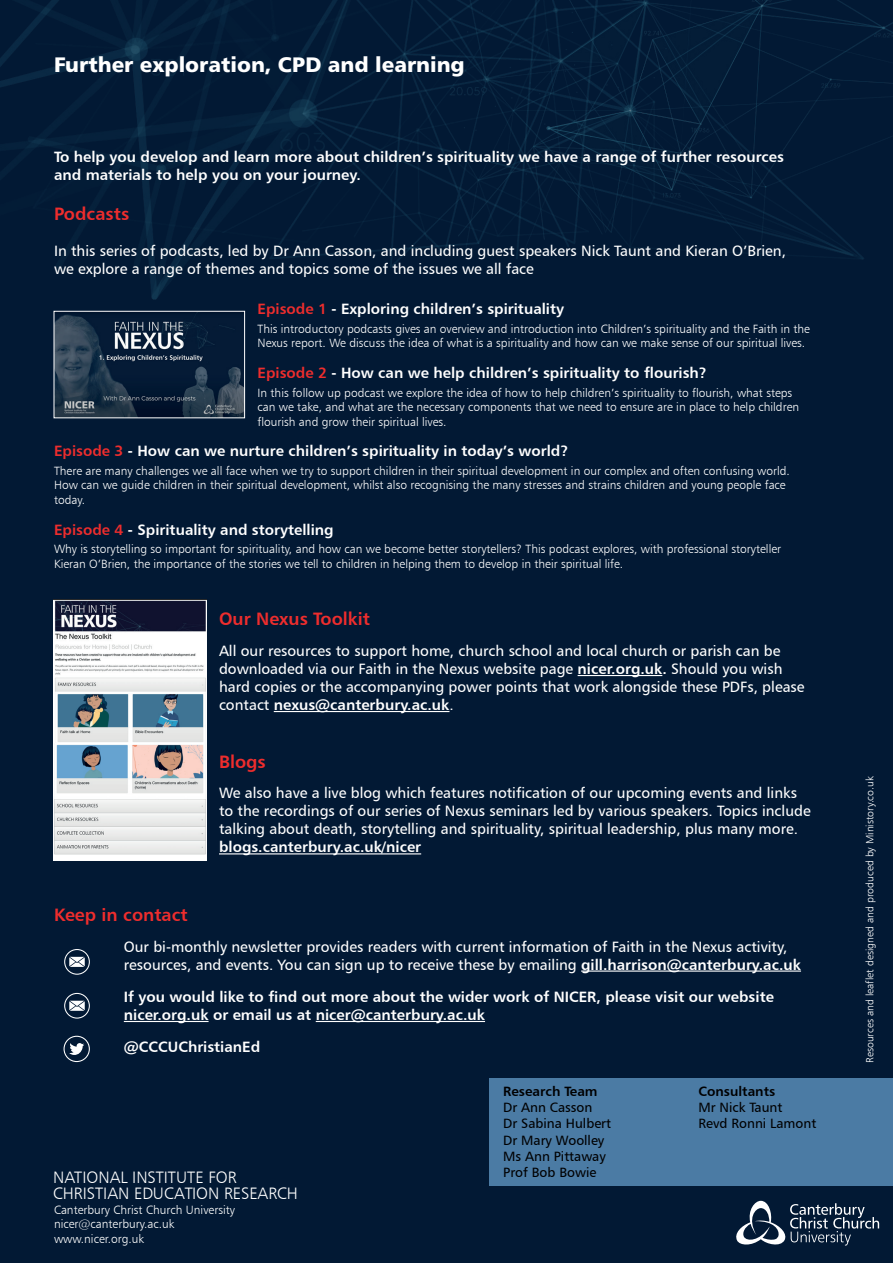
<style>
.page{position:relative;width:893px;height:1263px;background:#021934}
.page>*{position:absolute;margin:0;border:0;box-sizing:border-box;transform-origin:0 0}
.t1{font:21px "Humanist 777 BT Black B";color:#fff}
.t2{font:18px "Humanist 777 BT Bold B";color:#ee2d2d}
.t3{font:16.65px/16.6px "Humanist 777 BT Light B";color:#fff}
.t4{font:15px/18px "Humanist 777 BT Roman B";color:#fff}
.t5{font:15px/18px "Humanist 777 BT Bold B";color:#fff}
.t6{font:13.5px/16.2px "Humanist 777 BT Roman B";color:#000001}
.t7{font:13.5px "Humanist 777 BT Bold B";color:#000001}
.t8{font:12px/14.4px "Humanist 777 BT Light B";color:#fff}
.t9{font:10.5px "Humanist 777 BT Light B";color:#fff}
.s1{color:#ee2d2d}
.s2{font-family:"Humanist 777 BT Bold B"}
.s3{font-family:"Humanist 777 BT Roman B"}
</style>
<div class="page">
<img style="left:0;top:0;width:893px;height:299px">
<svg style="left:64px;top:1036px;width:26px;height:26px"></svg>
<svg style="left:64px;top:949px;width:26px;height:26px"></svg>
<svg style="left:64px;top:993px;width:26px;height:25px"></svg>
<div style="left:489px;top:1078px;width:404px;height:107px;background:#4b7ba4"></div>
<svg style="left:736px;top:1201px;width:143px;height:45px"></svg>
<hr style="left:578px;top:675px;width:84px;height:1px;background:#fff">
<hr style="left:274px;top:711px;width:175px;height:1px;background:#fff">
<hr style="left:219px;top:853px;width:202px;height:1px;background:#fff">
<hr style="left:581px;top:970px;width:220px;height:2px;background:#fff">
<hr style="left:124px;top:1021px;width:85px;height:1px;background:#fff">
<hr style="left:316px;top:1021px;width:169px;height:1px;background:#fff">
<img style="left:56px;top:315px;width:187px;height:101px">
<div style="left:54px;top:311px;width:191px;height:107px;border:1px solid #fff"></div>
<img style="left:54px;top:600px;width:152px;height:260px">
<h1 class="t1" style="left:54px;top:52px;width:412px">Further exploration, CPD and learning</h1>
<p class="t5" style="left:54px;top:148px;width:732px">To help you develop and learn more about children’s spirituality we have a range of further resources and materials to help you on your journey.</p>
<h2 class="t2" style="left:54px;top:202px;width:77px">Podcasts</h2>
<p class="t4" style="left:54px;top:242px;width:734px">In this series of podcasts, led by Dr Ann Casson, and including guest speakers Nick Taunt and Kieran O’Brien, we explore a range of themes and topics some of the issues we all face</p>
<p class="t5" style="left:258px;top:300px;width:308px"><span class="s1">Episode 1</span> - Exploring children’s spirituality</p>
<p class="t8" style="left:258px;top:321px;width:554px">This introductory podcasts gives an overview and introduction into Children’s spirituality and the Faith in the<br>Nexus report. We discuss the idea of what is a spirituality and how can we make sense of our spiritual lives.</p>
<p class="t5" style="left:258px;top:363px;width:451px"><span class="s1">Episode 2</span> - How can we help children’s spirituality to flourish?</p>
<p class="t8" style="left:258px;top:385px;width:543px">In this follow up podcast we explore the idea of how to help children’s spirituality to flourish, what steps can we take, and what are the necessary components that we need to ensure are in place to help children flourish and grow their spiritual lives.</p>
<p class="t5" style="left:54px;top:442px;width:516px"><span class="s1">Episode 3</span> - How can we nurture children’s spirituality in today’s world?</p>
<p class="t8" style="left:54px;top:463px;width:737px">There are many challenges we all face when we try to support children in their spiritual development in our complex and often confusing world.<br>How can we guide children in their spiritual development, whilst also recognising the many stresses and strains children and young people face today.</p>
<p class="t5" style="left:54px;top:520px;width:281px"><span class="s1">Episode 4</span> - Spirituality and storytelling</p>
<p class="t8" style="left:54px;top:542px;width:729px">Why is storytelling so important for spirituality, and how can we become better storytellers? This podcast explores, with professional storyteller<br>Kieran O’Brien, the importance of the stories we tell to children in helping them to develop in their spiritual life.</p>
<h2 class="t2" style="left:219px;top:607px;width:152px">Our Nexus Toolkit</h2>
<p class="t4" style="left:219px;top:641px;width:587px">All our resources to support home, church school and local church or parish can be downloaded via our Faith in the Nexus website page <span class="s2">nicer.org.uk.</span> Should you wish hard copies or the accompanying power points that work alongside these PDFs, please</p>
<p class="t5" style="left:219px;top:695px;width:236px"><span class="s3">contact</span> nexus@canterbury.ac.uk<span class="s3">.</span></p>
<h2 class="t2" style="left:219px;top:750px;width:48px">Blogs</h2>
<p class="t4" style="left:219px;top:784px;width:593px">We also have a live blog which features notification of our upcoming events and links to the recordings of our series of Nexus seminars led by various speakers. Topics include talking about death, storytelling and spirituality, spiritual leadership, plus many more.</p>
<p class="t5" style="left:219px;top:838px;width:204px">blogs.canterbury.ac.uk/nicer</p>
<h2 class="t2" style="left:54px;top:903px;width:135px">Keep in contact</h2>
<p class="t4" style="left:124px;top:937px;width:679px">Our bi-monthly newsletter provides readers with current information of Faith in the Nexus activity, resources, and events. You can sign up to receive these by emailing <span class="s2">gill.harrison@canterbury.ac.uk</span></p>
<p class="t5" style="left:124px;top:987px;width:652px">If you would like to find out more about the wider work of NICER, please visit our website nicer.org.uk or email us at nicer@canterbury.ac.uk</p>
<p class="t5" style="left:124px;top:1038px;width:138px">@CCCUChristianEd</p>
<h3 class="t3" style="left:53px;top:1168px;width:246px">NATIONAL INSTITUTE FOR<br>CHRISTIAN EDUCATION RESEARCH</h3>
<p class="t8" style="left:54px;top:1202px;width:182px">Canterbury Christ Church University nicer@canterbury.ac.uk www.nicer.org.uk</p>
<p class="t7" style="left:503px;top:1083px;width:96px">Research Team</p>
<p class="t6" style="left:503px;top:1099px;width:109px">Dr Ann Casson<br>Dr Sabina Hulbert<br>Dr Mary Woolley<br>Ms Ann Pittaway<br>Prof Bob Bowie</p>
<p class="t7" style="left:698px;top:1083px;width:78px">Consultants</p>
<p class="t6" style="left:698px;top:1099px;width:119px">Mr Nick Taunt<br>Revd Ronni Lamont</p>
<p class="t9" style="left:863px;top:1063px;width:288px;rotate:-90deg">Resources and leaflet designed and produced by Ministory.co.uk</p>
</div>
